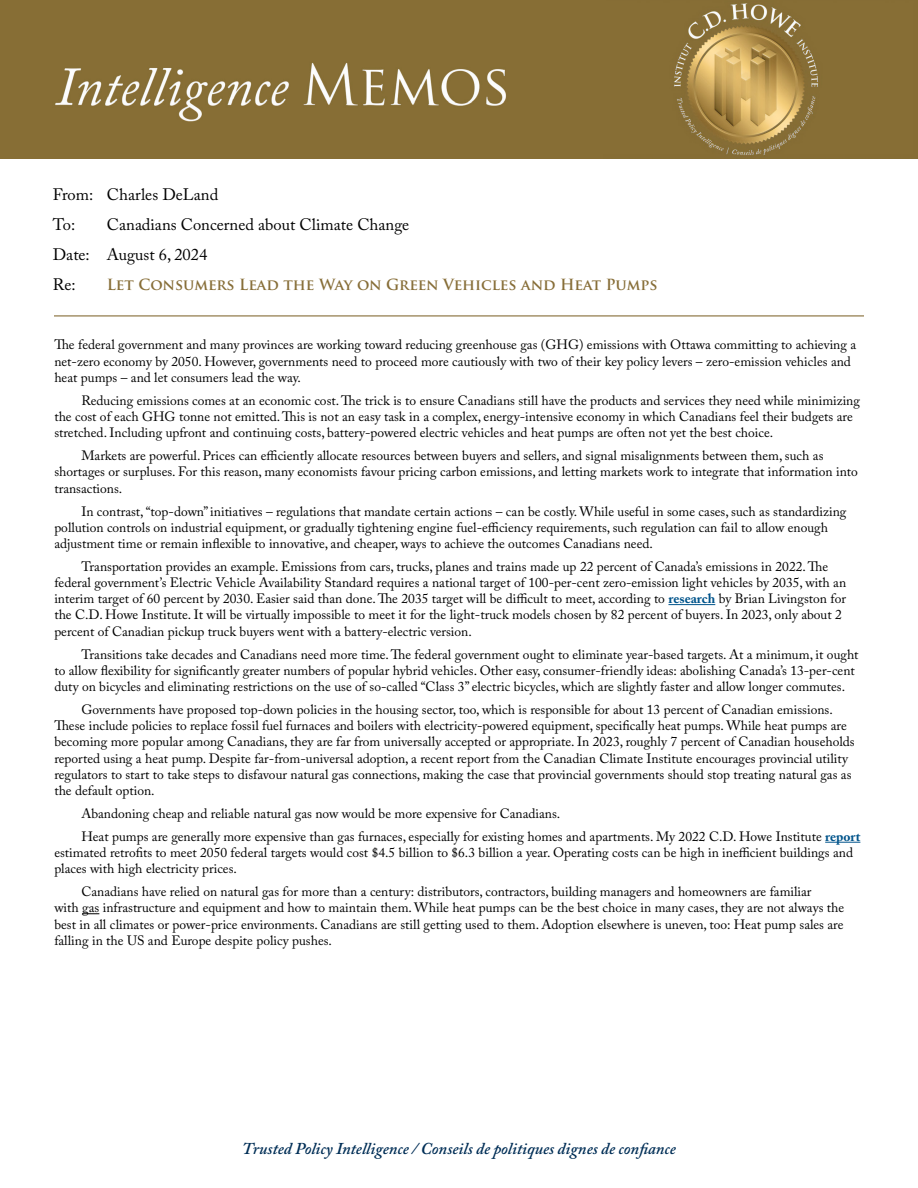
<style>
.page{position:relative;width:918px;height:1188px;background:#fff}
.page>*{position:absolute;margin:0;border:0;box-sizing:border-box;transform-origin:0 0}
.t1{font:16.5px/30px "Adobe Caslon Pro";color:#000}
.t2{font:italic 600 16.5px "Adobe Caslon Pro";color:#002e56}
.t3{font:700 15px "Trajan Pro";color:#876e38}
.t4{font:13.5px/16.2px "Adobe Caslon Pro";color:#000}
.s1{font-weight:700;color:#00548b}
</style>
<div class="page">
<hr style="left:668px;top:604px;width:47px;height:1px;background:#00548b">
<hr style="left:825px;top:842px;width:35px;height:1px;background:#00548b">
<svg style="left:82px;top:913px;width:17px;height:1px"></svg>
<hr style="left:54px;top:315px;width:810px;height:1px;background:#876e38">
<img style="left:0;top:0;width:918px;height:159px">
<p class="t1" style="left:53px;top:180px;width:167px">From: Charles DeLand<br>To:</p>
<p class="t1" style="left:53px;top:210px;width:358px;text-indent:54px">Canadians Concerned about Climate Change<br>Date: August 6, 2024<br>Re:</p>
<p class="t3" style="left:107px;top:276px;width:552px">Let Consumers Lead the Way on Green Vehicles and Heat Pumps</p>
<p class="t4" style="left:54px;top:337px;width:803px">The federal government and many provinces are working toward reducing greenhouse gas (GHG) emissions with Ottawa committing to achieving a net-zero economy by 2050. However, governments need to proceed more cautiously with two of their key policy levers – zero-emission vehicles and heat pumps – and let consumers lead the way.</p>
<p class="t4" style="left:54px;top:392px;width:807px;text-indent:27px">Reducing emissions comes at an economic cost. The trick is to ensure Canadians still have the products and services they need while minimizing the cost of each GHG tonne not emitted. This is not an easy task in a complex, energy-intensive economy in which Canadians feel their budgets are stretched. Including upfront and continuing costs, battery-powered electric vehicles and heat pumps are often not yet the best choice.</p>
<p class="t4" style="left:54px;top:447px;width:805px;text-indent:27px">Markets are powerful. Prices can efficiently allocate resources between buyers and sellers, and signal misalignments between them, such as shortages or surpluses. For this reason, many economists favour pricing carbon emissions, and letting markets work to integrate that information into transactions.</p>
<p class="t4" style="left:54px;top:503px;width:794px;text-indent:27px">In contrast, “top-down” initiatives – regulations that mandate certain actions – can be costly. While useful in some cases, such as standardizing pollution controls on industrial equipment, or gradually tightening engine fuel-efficiency requirements, such regulation can fail to allow enough adjustment time or remain inflexible to innovative, and cheaper, ways to achieve the outcomes Canadians need.</p>
<p class="t4" style="left:54px;top:558px;width:793px;text-indent:27px">Transportation provides an example. Emissions from cars, trucks, planes and trains made up 22 percent of Canada’s emissions in 2022. The federal government’s Electric Vehicle Availability Standard requires a national target of 100-per-cent zero-emission light vehicles by 2035, with an interim target of 60 percent by 2030. Easier said than done. The 2035 target will be difficult to meet, according to <span class="s1">research</span> by Brian Livingston for the C.D. Howe Institute. It will be virtually impossible to meet it for the light-truck models chosen by 82 percent of buyers. In 2023, only about 2 percent of Canadian pickup truck buyers went with a battery-electric version.</p>
<p class="t4" style="left:54px;top:646px;width:806px;text-indent:27px">Transitions take decades and Canadians need more time. The federal government ought to eliminate year-based targets. At a minimum, it ought to allow flexibility for significantly greater numbers of popular hybrid vehicles. Other easy, consumer-friendly ideas: abolishing Canada’s 13-per-cent duty on bicycles and eliminating restrictions on the use of so-called “Class 3” electric bicycles, which are slightly faster and allow longer commutes.</p>
<p class="t4" style="left:54px;top:701px;width:802px;text-indent:27px">Governments have proposed top-down policies in the housing sector, too, which is responsible for about 13 percent of Canadian emissions.<br>These include policies to replace fossil fuel furnaces and boilers with electricity-powered equipment, specifically heat pumps. While heat pumps are becoming more popular among Canadians, they are far from universally accepted or appropriate. In 2023, roughly 7 percent of Canadian households reported using a heat pump. Despite far-from-universal adoption, a recent report from the Canadian Climate Institute encourages provincial utility regulators to start to take steps to disfavour natural gas connections, making the case that provincial governments should stop treating natural gas as the default option.</p>
<p class="t4" style="left:81px;top:802px;width:781px;line-height:23px">Abandoning cheap and reliable natural gas now would be more expensive for Canadians.<br>Heat pumps are generally more expensive than gas furnaces, especially for existing homes and apartments. My 2022 C.D. Howe Institute <span class="s1">report</span></p>
<p class="t4" style="left:54px;top:844px;width:800px">estimated retrofits to meet 2050 federal targets would cost $4.5 billion to $6.3 billion a year. Operating costs can be high in inefficient buildings and places with high electricity prices.</p>
<p class="t4" style="left:54px;top:883px;width:791px;text-indent:27px">Canadians have relied on natural gas for more than a century: distributors, contractors, building managers and homeowners are familiar<br>with gas infrastructure and equipment and how to maintain them. While heat pumps can be the best choice in many cases, they are not always the best in all climates or power-price environments. Canadians are still getting used to them. Adoption elsewhere is uneven, too: Heat pump sales are falling in the US and Europe despite policy pushes.</p>
<p class="t2" style="left:242px;top:1139px;width:435px">Trusted Policy Intelligence / Conseils de politiques dignes de confiance</p>
</div>
